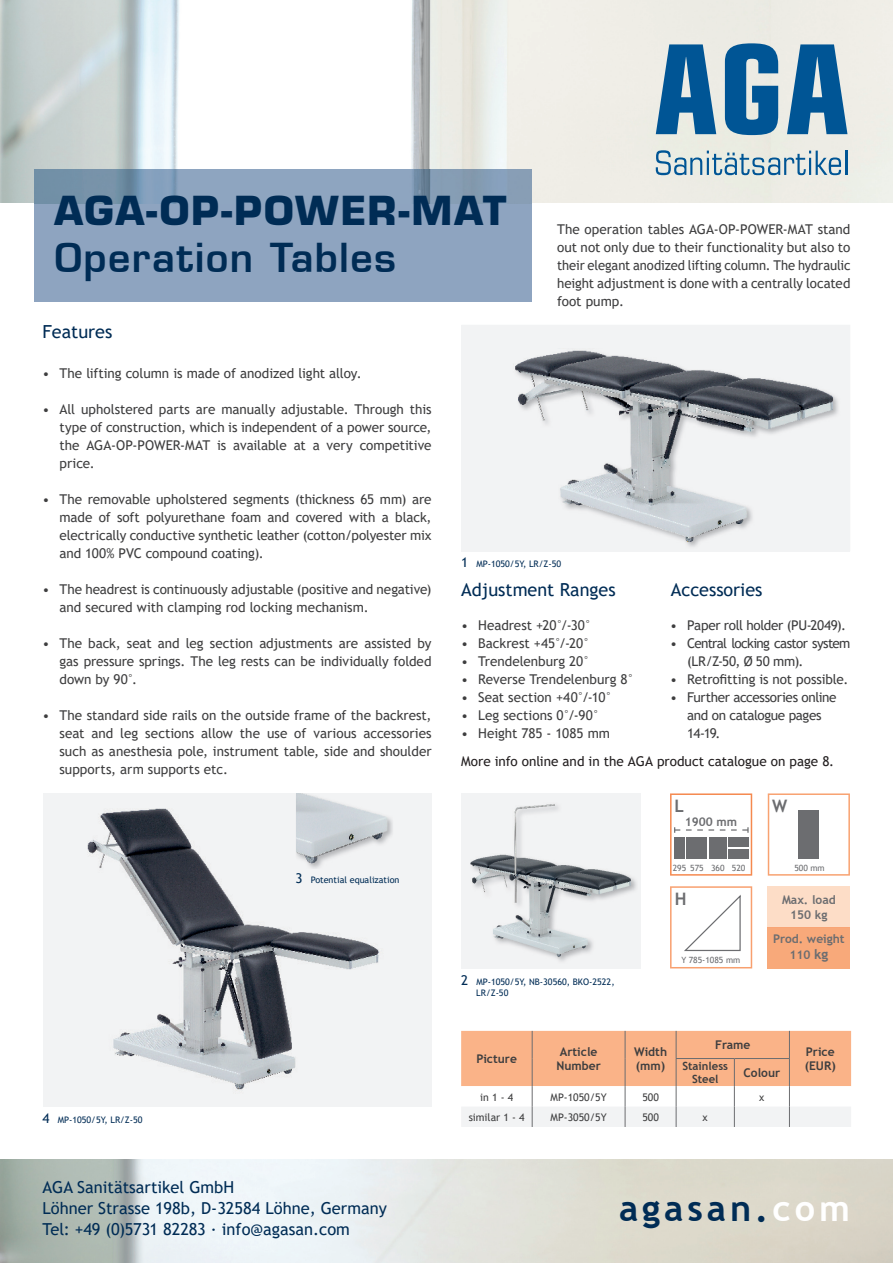
<style>
.page{position:relative;width:893px;height:1263px;background:#fff}
.page>*{position:absolute;margin:0;border:0;box-sizing:border-box;transform-origin:0 0}
.t1{font:700 39px "Eurostile LT Std";letter-spacing:.04em;color:#002c55}
.t2{font:600 39px "Eurostile";letter-spacing:.035em;color:#002c55}
.t3{font:700 36px "Trebuchet MS";letter-spacing:.11em;color:#002c55}
.t4{font:18px "Trebuchet MS";color:#002c55}
.t5{font:700 17.1px "Trebuchet MS";color:#6c6d70}
.t6{font:16.5px/21px "Trebuchet MS";color:#002c55}
.t7{font:13.5px/18px "Trebuchet MS";letter-spacing:-.005em;color:#3e3e3f;text-align:justify}
.t8{font:13.5px/18px "Trebuchet MS";letter-spacing:-.025em;color:#3e3e3f}
.t9{font:13.5px "Trebuchet MS";color:#231f20}
.t10{font:13.5px/18px "Trebuchet MS";letter-spacing:-.05em;color:#3e3e3f}
.t11{font:13.5px "Trebuchet MS";letter-spacing:-.03em;color:#3e3e3f}
.t12{font:700 12px/13.5px "Trebuchet MS";color:#3e3e3f}
.t13{font:700 12px/14.4px "Trebuchet MS";color:#6c6d70;text-align:center}
.t14{font:700 11.25px "Trebuchet MS";color:#3e3e3f}
.t15{font:10.5px "Trebuchet MS";color:#3e3e3f}
.t16{font:9px/10.8px "Trebuchet MS";color:#002c55}
.t17{font:8.55px "Trebuchet MS";color:#6c6d70}
.s1{font-size:13.5px}
.s2{color:#fff}
</style>
<div class="page">
<img style="left:0;top:0;width:893px;height:1263px">
<div style="left:0;top:204px;width:893px;height:955px;background:#fff"></div>
<img style="left:34px;top:170px;width:498px;height:34px">
<div style="left:34px;top:204px;width:498px;height:97px;background:#8ea4c0"></div>
<hr style="left:845px;top:151px;width:2px;height:24px;background:#005595">
<svg style="left:656px;top:150px;width:185px;height:25px;background:#acc3cd"></svg>
<svg style="left:787px;top:44px;width:60px;height:90px;background:#4c85ae"></svg>
<svg style="left:725px;top:43px;width:53px;height:92px;background:#3778a7"></svg>
<svg style="left:656px;top:44px;width:60px;height:90px;background:#4c85ae"></svg>
<img style="left:514px;top:350px;width:327px;height:199px">
<div style="left:43px;top:793px;width:389px;height:313px;background:#f2f3f4"></div>
<img style="left:87px;top:808px;width:293px;height:283px">
<img style="left:296px;top:793px;width:97px;height:75px">
<img style="left:470px;top:803px;width:168px;height:160px">
<svg style="left:461px;top:1031px;width:390px;height:96px"></svg>
<svg style="left:670px;top:793px;width:82px;height:83px"></svg>
<svg style="left:670px;top:886px;width:82px;height:82px"></svg>
<svg style="left:768px;top:793px;width:82px;height:83px"></svg>
<div style="left:799px;top:809px;width:20px;height:49px;background:#6c6d70"></div>
<svg style="left:768px;top:886px;width:82px;height:82px;background:#fac2a0"></svg>
<h1 class="t1" style="left:54px;top:186px;width:453px">AGA-OP-POWER-MAT</h1>
<h1 class="t2" style="left:54px;top:233px;width:343px">Operation Tables</h1>
<p class="t7" style="left:557px;top:220px;width:295px">The operation tables AGA-OP-POWER-MAT stand out not only due to their functionality but also to their elegant anodized lifting column. The hydraulic height adjustment is done with a centrally located foot pump.</p>
<h3 class="t4" style="left:43px;top:320px;width:71px">Features</h3>
<p class="t7" style="left:43px;top:364px;width:321px">• The lifting column is made of anodized light alloy.</p>
<p class="t7" style="left:60px;top:400px;width:374px;text-indent:-17px">• All upholstered parts are manually adjustable. Through this type of construction, which is independent of a power source, the AGA-OP-POWER-MAT is available at a very competitive price.</p>
<p class="t7" style="left:60px;top:490px;width:374px;text-indent:-17px">• The removable upholstered segments (thickness 65 mm) are made of soft polyurethane foam and covered with a black, electrically conductive synthetic leather (cotton/polyester mix and 100% PVC compound coating).</p>
<p class="t7" style="left:60px;top:580px;width:374px;text-indent:-17px">• The headrest is continuously adjustable (positive and negative) and secured with clamping rod locking mechanism.</p>
<p class="t7" style="left:60px;top:634px;width:374px;text-indent:-17px">• The back, seat and leg section adjustments are assisted by gas pressure springs. The leg rests can be individually folded down by 90°.</p>
<p class="t7" style="left:60px;top:706px;width:374px;text-indent:-17px">• The standard side rails on the outside frame of the backrest, seat and leg sections allow the use of various accessories such as anesthesia pole, instrument table, side and shoulder supports, arm supports etc.</p>
<p class="t16" style="left:43px;top:1114px;width:102px"><span class="s1">4</span> MP-1050/5Y, LR/Z-50</p>
<p class="t16" style="left:296px;top:875px;width:105px"><span class="s1">3</span> Potential equalization</p>
<p class="t6" style="left:43px;top:1177px;width:346px">AGA Sanitätsartikel GmbH<br>Löhner Strasse 198b, D-32584 Löhne, Germany<br>Tel: +49 (0)5731 82283 ∙ info@agasan.com</p>
<p class="t16" style="left:461px;top:559px;width:102px"><span class="s1">1</span> MP-1050/5Y, LR/Z-50</p>
<h3 class="t4" style="left:461px;top:578px;width:156px">Adjustment Ranges</h3>
<h3 class="t4" style="left:671px;top:578px;width:93px">Accessories</h3>
<p class="t7" style="left:461px;top:616px;width:132px">• Headrest +20°/-30°</p>
<p class="t7" style="left:461px;top:634px;width:130px">• Backrest +45°/-20°</p>
<p class="t7" style="left:461px;top:652px;width:130px">• Trendelenburg 20°</p>
<p class="t7" style="left:461px;top:670px;width:174px">• Reverse Trendelenburg 8°</p>
<p class="t7" style="left:461px;top:688px;width:152px">• Seat section +40°/-10°</p>
<p class="t7" style="left:461px;top:706px;width:140px">• Leg sections 0°/-90°</p>
<p class="t7" style="left:461px;top:724px;width:150px">• Height 785 - 1085 mm</p>
<p class="t11" style="left:670px;top:617px;width:177px">• Paper roll holder (PU-2049).</p>
<p class="t10" style="left:687px;top:634px;width:165px;text-indent:-17px">• Central locking castor system (LR/Z-50, Ø 50 mm).</p>
<p class="t7" style="left:670px;top:670px;width:180px">• Retrofitting is not possible.</p>
<p class="t8" style="left:687px;top:688px;width:151px;text-indent:-17px">• Further accessories online and on catalogue pages<br>14-19.</p>
<p class="t9" style="left:461px;top:753px;width:375px">More info online and in the AGA product catalogue on page 8.</p>
<p class="t16" style="left:476px;top:976px;width:140px;text-indent:-15px"><span class="s1">2</span> MP-1050/5Y, NB-30560, BKO-2522,<br>LR/Z-50</p>
<p class="t5" style="left:674px;top:795px;width:11px">L</p>
<p class="t13" style="left:685px;top:814px;width:54px">1900 mm</p>
<p class="t17" style="left:673px;top:863px;width:74px">295 575 360 520</p>
<p class="t5" style="left:675px;top:888px;width:13px">H</p>
<p class="t17" style="left:681px;top:955px;width:60px">Y 785-1085 mm</p>
<p class="t5" style="left:772px;top:795px;width:17px">W</p>
<p class="t17" style="left:794px;top:863px;width:32px">500 mm</p>
<p class="t13" style="left:782px;top:893px;width:55px">Max. load<br>150 kg</p>
<p class="t13" style="left:773px;top:930px;width:73px;line-height:16.2px">Prod. weight<br>110 <span class="s1">kg</span></p>
<p class="t12" style="left:476px;top:1052px;width:42px">Picture</p>
<p class="t12" style="left:556px;top:1045px;width:46px">Article<br>Number</p>
<p class="t12" style="left:634px;top:1045px;width:35px">Width (mm)</p>
<p class="t12" style="left:715px;top:1038px;width:37px">Frame</p>
<p class="t12" style="left:806px;top:1045px;width:30px">Price</p>
<p class="t14" style="left:682px;top:1059px;width:47px">Stainless</p>
<p class="t12" style="left:805px;top:1059px;width:33px">(EUR)</p>
<p class="t14" style="left:692px;top:1072px;width:28px">Steel</p>
<p class="t12" style="left:744px;top:1066px;width:38px">Colour</p>
<p class="t15" style="left:480px;top:1090px;width:35px">in 1 - 4</p>
<p class="t15" style="left:551px;top:1090px;width:58px">MP-1050/5Y</p>
<p class="t15" style="left:642px;top:1090px;width:18px">500</p>
<p class="t15" style="left:759px;top:1090px;width:7px">x</p>
<p class="t15" style="left:469px;top:1111px;width:57px">similar 1 - 4</p>
<p class="t15" style="left:551px;top:1111px;width:58px">MP-3050/5Y</p>
<p class="t15" style="left:642px;top:1111px;width:18px">500</p>
<p class="t15" style="left:703px;top:1111px;width:7px">x</p>
<h2 class="t3" style="left:619px;top:1186px;width:232px">agasan.<span class="s2">com</span></h2>
</div>
